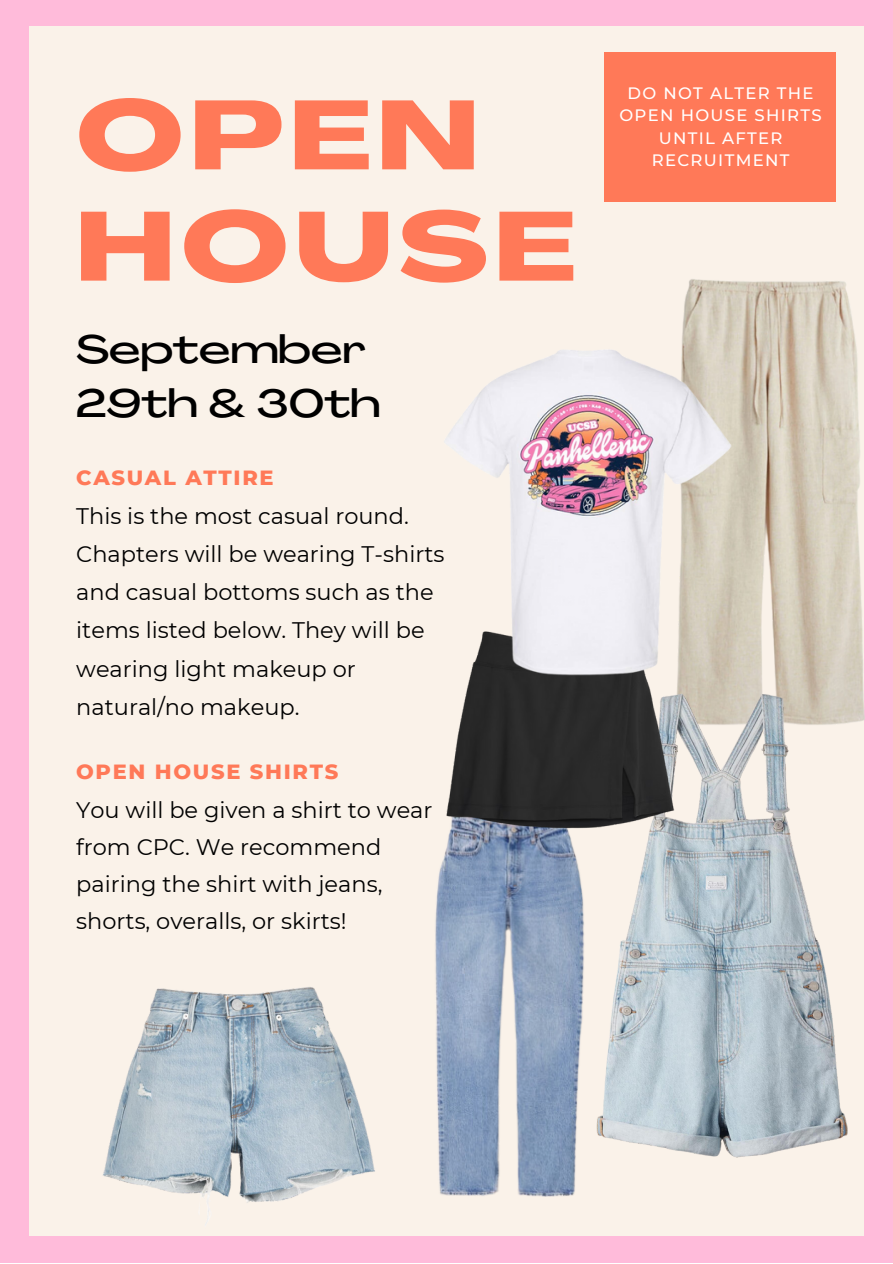
<style>
.page{position:relative;width:893px;height:1264px;background:#fff}
.page>*{position:absolute;margin:0;border:0;box-sizing:border-box;transform-origin:0 0}
.t1{font:800 96.15px/111.3px "Agrandir Grand";letter-spacing:.07em;color:#ff7958}
.t2{font:500 39px/54px "Agrandir Grand";color:#000}
.t3{font:22.5px/38.2px "Montserrat";color:#000}
.t4{font:800 21px "Montserrat";letter-spacing:.08em;color:#ff7958}
.t5{font:500 16.5px/22.5px "Montserrat";letter-spacing:.08em;color:#fff;text-align:center}
</style>
<div class="page">
<div style="left:0;top:0;width:892px;height:1262px;background:#ffbbda"></div>
<div style="left:29px;top:26px;width:834px;height:1209px;background:#faf2e9"></div>
<img style="left:102px;top:987px;width:275px;height:249px">
<img style="left:352px;top:867px;width:223px;height:343px">
<img style="left:682px;top:256px;width:182px;height:414px">
<img style="left:534px;top:670px;width:331px;height:510px">
<img style="left:440px;top:686px;width:244px;height:181px">
<div style="left:604px;top:52px;width:232px;height:150px;background:#ff7958"></div>
<img style="left:444px;top:335px;width:305px;height:351px">
<svg style="left:707px;top:876px;width:16px;height:5px"></svg>
<p class="t1" style="left:76px;top:90px;width:500px">OPEN<br>HOUSE</p>
<p class="t2" style="left:76px;top:326px;width:306px">September<br>29th &amp; 30th</p>
<p class="t4" style="left:76px;top:464px;width:199px">CASUAL ATTIRE</p>
<p class="t3" style="left:76px;top:496px;width:370px">This is the most casual round.<br>Chapters will be wearing T-shirts and casual bottoms such as the items listed below. They will be wearing light makeup or natural/no makeup.</p>
<p class="t4" style="left:76px;top:758px;width:264px">OPEN HOUSE SHIRTS</p>
<p class="t3" style="left:76px;top:791px;width:358px;line-height:37px">You will be given a shirt to wear from CPC. We recommend pairing the shirt with jeans, shorts, overalls, or skirts!</p>
<p class="t5" style="left:619px;top:81px;width:204px">DO NOT ALTER THE<br>OPEN HOUSE SHIRTS<br>UNTIL AFTER<br>RECRUITMENT</p>
</div>
